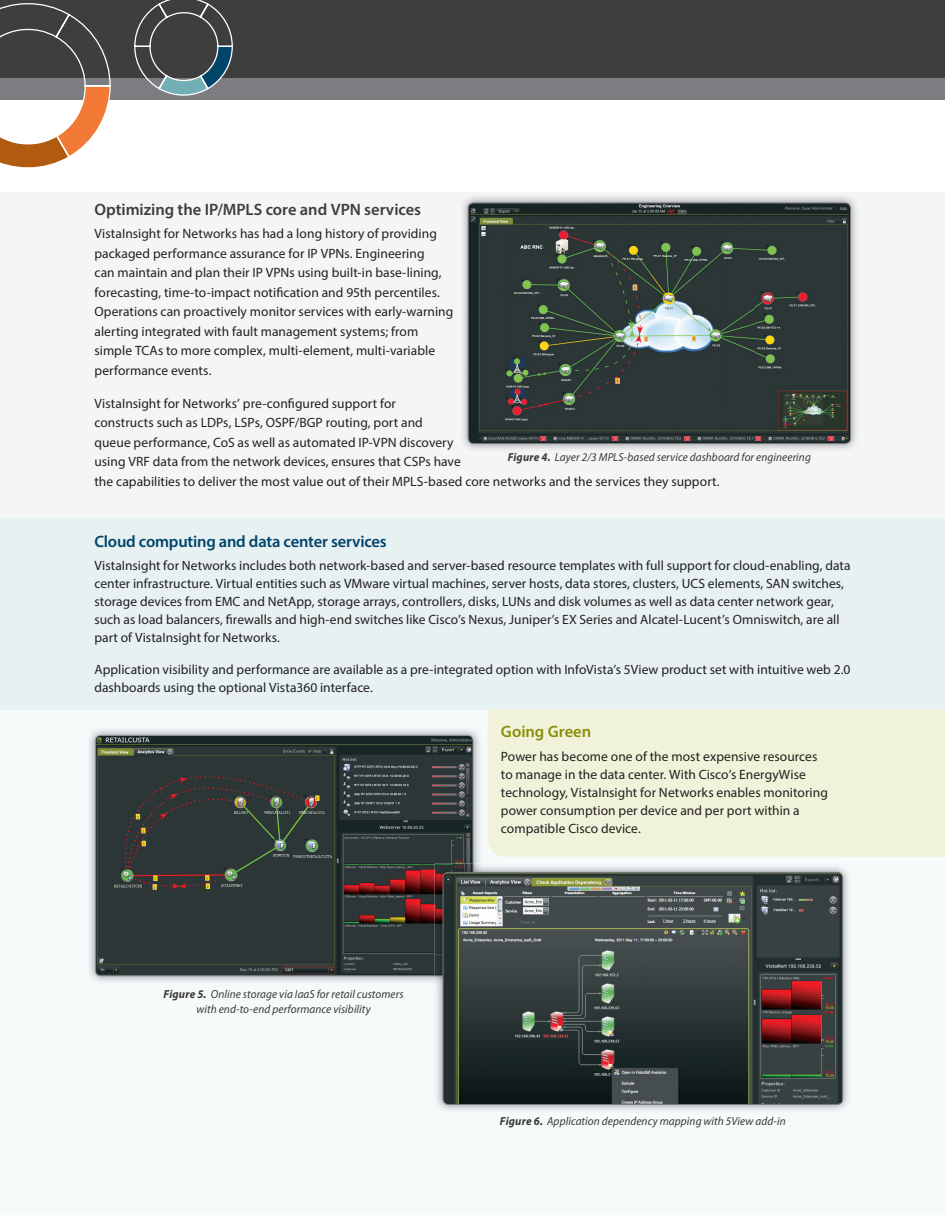
<style>
.page{position:relative;width:945px;height:1215px;background:#fff}
.page>*{position:absolute;margin:0;border:0;box-sizing:border-box;transform-origin:0 0}
.t1{font:600 16.5px "Myriad Pro";color:#3e3e3f}
.t2{font:600 16.5px "Myriad Pro";letter-spacing:-.01em;color:#00446a}
.t3{font:600 16.5px "Myriad Pro";color:#8a8d06}
.t4{font:13.5px/19.5px "Myriad Pro";letter-spacing:.005em;color:#231f20}
.t5{font:italic 11.7px/15px "Myriad Pro";letter-spacing:.01em;color:#3a393c;text-align:center;scale:.96 1}
.s1{font-weight:700}
</style>
<div class="page">
<div style="left:0;top:0;width:945px;height:78px;background:#3e3e3f"></div>
<div style="left:0;top:78px;width:945px;height:21px;background:#7c7d81"></div>
<svg style="left:0;top:3px;width:111px;height:165px"></svg>
<svg style="left:134px;top:0;width:99px;height:96px"></svg>
<div style="left:0;top:192px;width:945px;height:327px;background:#f5f5f6"></div>
<img style="left:463px;top:197px;width:393px;height:252px">
<img style="left:468px;top:203px;width:382px;height:241px">
<div style="left:468px;top:203px;width:383px;height:241px;border:1px solid #7c7d81;border-radius:5px"></div>
<div style="left:0;top:704px;width:945px;height:511px;background:#f6fafa"></div>
<img style="left:89px;top:729px;width:391px;height:253px">
<svg style="left:95px;top:735px;width:379px;height:241px;background:#333938"></svg>
<div style="left:488px;top:710px;width:457px;height:147px;background:#f0f3da"></div>
<div style="left:0;top:519px;width:945px;height:191px;background:#e7f1f2"></div>
<img style="left:436px;top:866px;width:413px;height:244px">
<img style="left:434px;top:864px;width:48px;height:121px">
<img style="left:434px;top:864px;width:40px;height:112px">
<img style="left:443px;top:872px;width:400px;height:232px">
<div style="left:443px;top:872px;width:400px;height:233px;border:1px solid #7c7d81;border-radius:5px"></div>
<p class="t1" style="left:94px;top:199px;width:328px">Optimizing the IP/MPLS core and VPN services</p>
<p class="t4" style="left:94px;top:224px;width:360px">VistaInsight for Networks has had a long history of providing packaged performance assurance for IP VPNs. Engineering<br>can maintain and plan their IP VPNs using built-in base-lining, forecasting, time-to-impact notification and 95th percentiles.<br>Operations can proactively monitor services with early-warning alerting integrated with fault management systems; from simple TCAs to more complex, multi-element, multi-variable performance events.</p>
<p class="t4" style="left:94px;top:393px;width:627px">VistaInsight for Networks’ pre-configured support for<br>constructs such as LDPs, LSPs, OSPF/BGP routing, port and<br>queue performance, CoS as well as automated IP-VPN discovery<br>using VRF data from the network devices, ensures that CSPs have<br>the capabilities to deliver the most value out of their MPLS-based core networks and the services they support.</p>
<p class="t5" style="left:508px;top:449px;width:317px"><span class="s1">Figure 4.</span> Layer 2/3 MPLS-based service dashboard for engineering</p>
<p class="t2" style="left:94px;top:531px;width:294px">Cloud computing and data center services</p>
<p class="t4" style="left:94px;top:556px;width:758px;line-height:18px">VistaInsight for Networks includes both network-based and server-based resource templates with full support for cloud-enabling, data center infrastructure. Virtual entities such as VMware virtual machines, server hosts, data stores, clusters, UCS elements, SAN switches, storage devices from EMC and NetApp, storage arrays, controllers, disks, LUNs and disk volumes as well as data center network gear, such as load balancers, firewalls and high-end switches like Cisco’s Nexus, Juniper’s EX Series and Alcatel-Lucent’s Omniswitch, are all part of VistaInsight for Networks.</p>
<p class="t4" style="left:94px;top:660px;width:758px;line-height:18px">Application visibility and performance are available as a pre-integrated option with InfoVista’s 5View product set with intuitive web 2.0 dashboards using the optional Vista360 interface.</p>
<p class="t5" style="left:164px;top:986px;width:252px"><span class="s1">Figure 5.</span> Online storage via IaaS for retail customers with end-to-end performance visibility</p>
<p class="t3" style="left:501px;top:721px;width:92px">Going Green</p>
<p class="t4" style="left:501px;top:747px;width:328px;line-height:18px">Power has become one of the most expensive resources to manage in the data center. With Cisco’s EnergyWise technology, VistaInsight for Networks enables monitoring power consumption per device and per port within a compatible Cisco device.</p>
<p class="t5" style="left:500px;top:1113px;width:299px"><span class="s1">Figure 6.</span> Application dependency mapping with 5View add-in</p>
</div>
